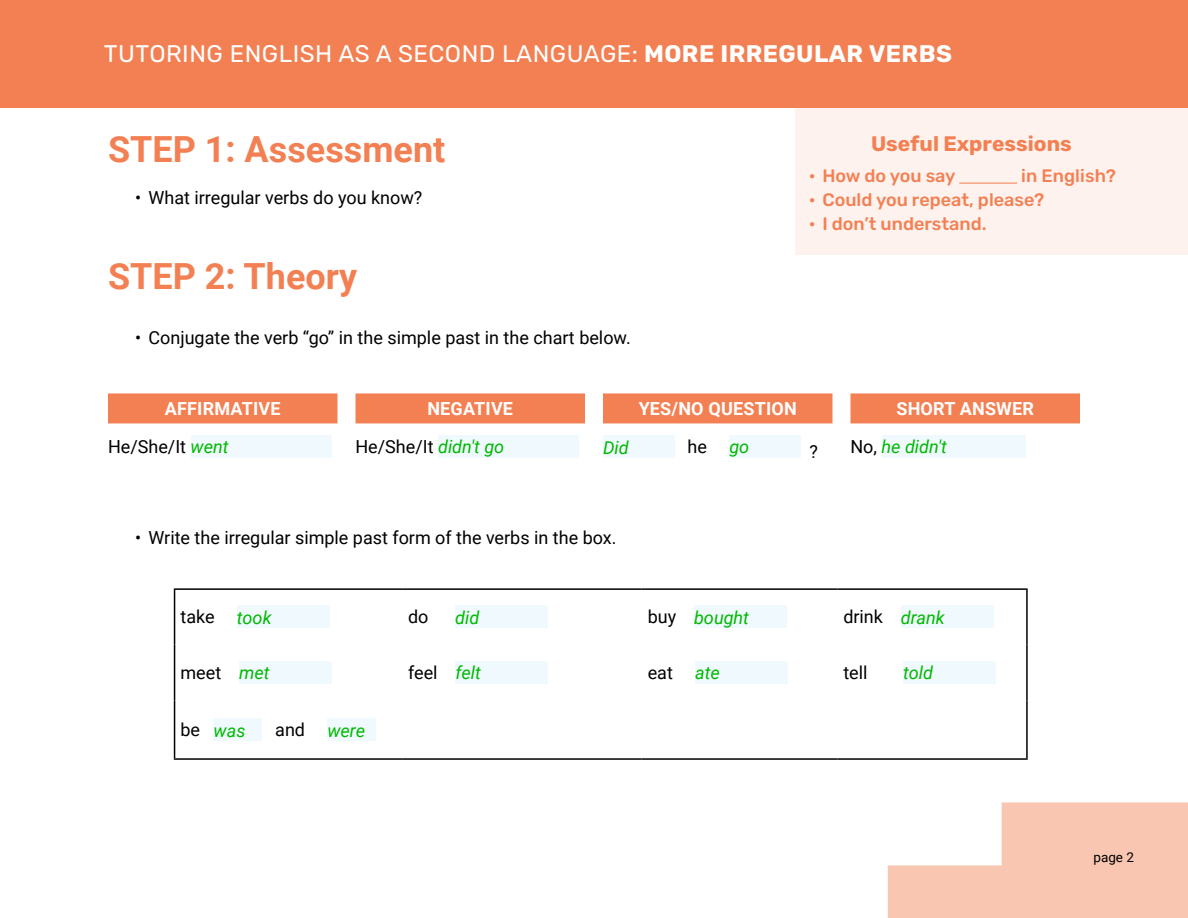
<style>
.page{position:relative;width:1188px;height:918px;background:#fff}
.page>*{position:absolute;margin:0;border:0;box-sizing:border-box;transform-origin:0 0}
.t1{font:700 36px "Roboto";color:#f38053}
.t2{font:24px "Rubik";letter-spacing:.02em;color:#fff}
.t3{font:700 21px "Rubik";color:#f38053}
.t4{font:18px/38.2px "Roboto";color:#000}
.t5{font:500 18px "Rubik";color:#f38053}
.t6{font:700 18px/38.2px "Roboto";letter-spacing:.01em;color:#fff}
.t7{font:italic 18px "Roboto";color:#00b900}
.t8{font:13.5px "Roboto";color:#000}
.s1{font-weight:700}
.s2{font-weight:400;color:#000}
.s3{font-weight:400;font-style:italic;color:#00b900}
.s4{font-weight:700;color:#fff}
.s5{font-style:italic;color:#00b900}
.s6{font-style:normal;color:#000}
</style>
<div class="page">
<svg style="left:888px;top:802px;width:300px;height:116px"></svg>
<div style="left:0;top:0;width:1188px;height:108px;background:#f38053"></div>
<div style="left:108px;top:393px;width:230px;height:30px;background:#f38053"></div>
<div style="left:191px;top:435px;width:141px;height:23px;background:#eff9fe"></div>
<div style="left:356px;top:393px;width:229px;height:30px;background:#f38053"></div>
<div style="left:438px;top:435px;width:141px;height:23px;background:#eff9fe"></div>
<div style="left:603px;top:393px;width:229px;height:30px;background:#f38053"></div>
<div style="left:603px;top:436px;width:71px;height:22px;background:#eff9fe"></div>
<div style="left:729px;top:435px;width:72px;height:23px;background:#eff9fe"></div>
<div style="left:850px;top:393px;width:230px;height:30px;background:#f38053"></div>
<div style="left:882px;top:435px;width:144px;height:23px;background:#eff9fe"></div>
<hr style="left:174px;top:588px;width:228px;height:2px;background:#000">
<hr style="left:174px;top:590px;width:1px;height:55px;background:#000">
<hr style="left:402px;top:588px;width:240px;height:2px;background:#000">
<hr style="left:642px;top:588px;width:195px;height:2px;background:#000">
<hr style="left:837px;top:588px;width:191px;height:2px;background:#000">
<hr style="left:1026px;top:590px;width:2px;height:55px;background:#000">
<hr style="left:174px;top:645px;width:1px;height:56px;background:#000">
<hr style="left:1026px;top:645px;width:2px;height:56px;background:#000">
<hr style="left:174px;top:701px;width:1px;height:57px;background:#000">
<hr style="left:1026px;top:701px;width:2px;height:57px;background:#000">
<hr style="left:174px;top:758px;width:228px;height:2px;background:#000">
<hr style="left:402px;top:758px;width:240px;height:2px;background:#000">
<hr style="left:642px;top:758px;width:195px;height:2px;background:#000">
<hr style="left:837px;top:758px;width:191px;height:2px;background:#000">
<div style="left:237px;top:606px;width:93px;height:22px;background:#eff9fe"></div>
<div style="left:455px;top:606px;width:93px;height:22px;background:#eff9fe"></div>
<div style="left:694px;top:606px;width:93px;height:22px;background:#eff9fe"></div>
<div style="left:901px;top:606px;width:93px;height:22px;background:#eff9fe"></div>
<div style="left:239px;top:661px;width:93px;height:23px;background:#eff9fe"></div>
<div style="left:455px;top:661px;width:93px;height:23px;background:#eff9fe"></div>
<div style="left:695px;top:661px;width:93px;height:23px;background:#eff9fe"></div>
<div style="left:903px;top:661px;width:93px;height:23px;background:#eff9fe"></div>
<div style="left:214px;top:719px;width:48px;height:22px;background:#eff9fe"></div>
<div style="left:327px;top:719px;width:49px;height:22px;background:#eff9fe"></div>
<div style="left:795px;top:108px;width:393px;height:146px;background:#fef2ee"></div>
<hr style="left:959px;top:183px;width:58px;height:1px;background:#f38053">
<h2 class="t2" style="left:104px;top:41px;width:850px">TUTORING ENGLISH AS A SECOND LANGUAGE: <span class="s1">MORE IRREGULAR VERBS</span></h2>
<h1 class="t1" style="left:108px;top:124px;width:339px">STEP 1: Assessment</h1>
<p class="t4" style="left:135px;top:178px;width:289px">• What irregular verbs do you know?</p>
<h1 class="t1" style="left:108px;top:251px;width:251px">STEP 2: Theory</h1>
<p class="t4" style="left:135px;top:318px;width:497px">• Conjugate the verb “go” in the simple past in the chart below.</p>
<p class="t3" style="left:871px;top:132px;width:202px">Useful Expressions</p>
<p class="t5" style="left:809px;top:166px;width:148px">• How do you say</p>
<p class="t5" style="left:1021px;top:166px;width:96px">in English?</p>
<p class="t5" style="left:809px;top:190px;width:237px">• Could you repeat, please?</p>
<p class="t5" style="left:809px;top:214px;width:179px">• I don’t understand.</p>
<p class="t6" style="left:108px;top:389px;width:174px;text-indent:57px">AFFIRMATIVE<br><span class="s2">He/She/It</span> <span class="s3">went</span></p>
<p class="t4" style="left:355px;top:389px;width:159px;text-indent:72px"><span class="s4">NEGATIVE<br></span>He/She/It <span class="s5">didn't go</span></p>
<p class="t6" style="left:639px;top:389px;width:160px">YES/NO QUESTION</p>
<p class="t7" style="left:603px;top:435px;width:27px">Did</p>
<p class="t4" style="left:688px;top:427px;width:63px">he <span class="s5">go</span></p>
<p class="t4" style="left:810px;top:432px;width:10px">?</p>
<p class="t4" style="left:135px;top:518px;width:483px">• Write the irregular simple past form of the verbs in the box.</p>
<p class="t6" style="left:850px;top:389px;width:185px;text-indent:46px">SHORT ANSWER<br><span class="s2">No,</span> <span class="s3">he didn't</span></p>
<p class="t4" style="left:181px;top:597px;width:93px">take <span class="s5">took</span></p>
<p class="t4" style="left:408px;top:597px;width:22px">do</p>
<p class="t7" style="left:455px;top:605px;width:26px">did</p>
<p class="t7" style="left:648px;top:605px;width:103px"><span class="s6">buy</span> bought</p>
<p class="t4" style="left:843px;top:597px;width:103px">drink <span class="s5">drank</span></p>
<p class="t4" style="left:181px;top:653px;width:91px">meet <span class="s5">met</span></p>
<p class="t4" style="left:408px;top:653px;width:74px">feel <span class="s5">felt</span></p>
<p class="t4" style="left:648px;top:653px;width:74px">eat <span class="s5">ate</span></p>
<p class="t4" style="left:843px;top:653px;width:26px">tell</p>
<p class="t7" style="left:903px;top:660px;width:31px">told</p>
<p class="t7" style="left:181px;top:718px;width:66px"><span class="s6">be</span> was</p>
<p class="t7" style="left:275px;top:718px;width:91px"><span class="s6">and</span> were</p>
<p class="t8" style="left:1093px;top:848px;width:42px">page 2</p>
</div>
